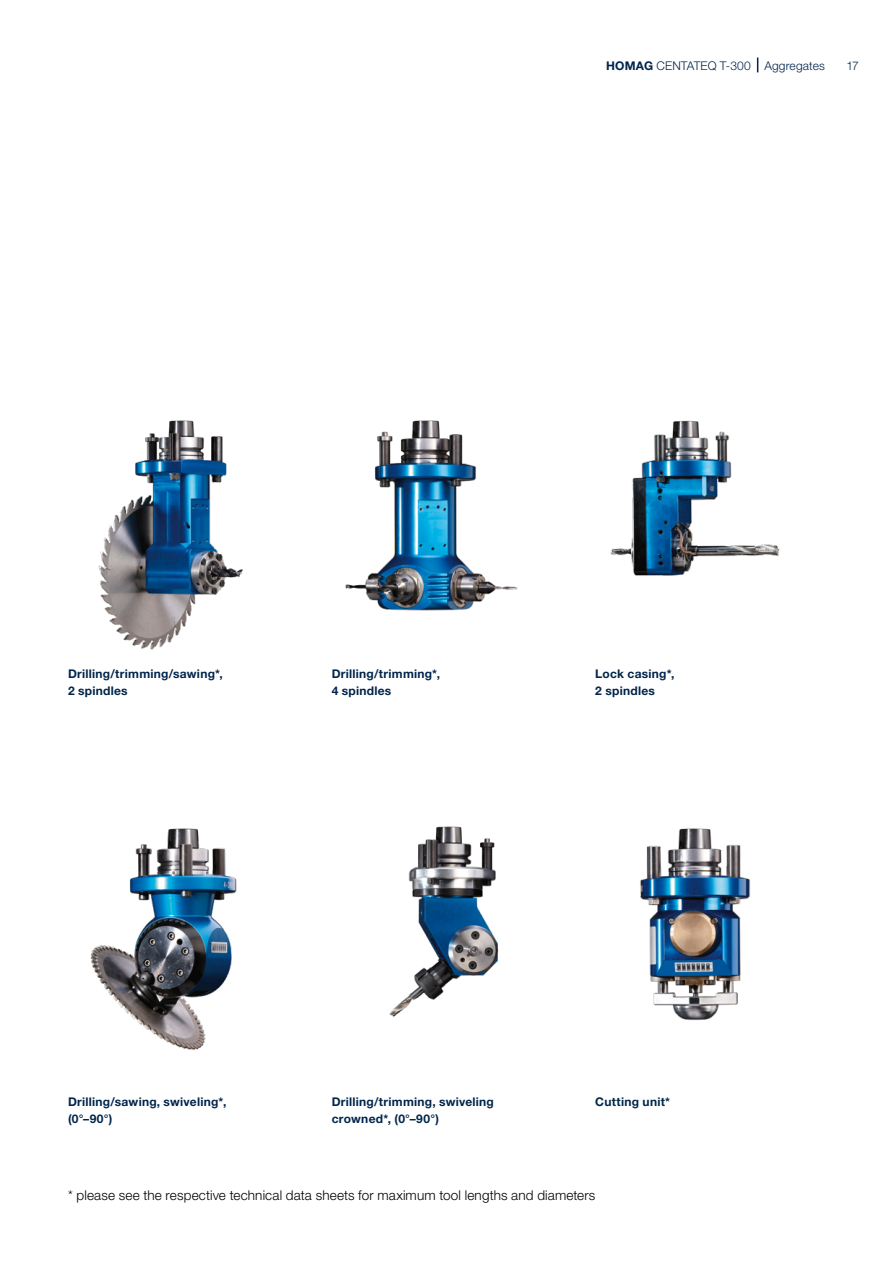
<style>
.page{position:relative;width:893px;height:1263px;background:#fff}
.page>*{position:absolute;margin:0;border:0;box-sizing:border-box;transform-origin:0 0}
.Text_9pt_13_6_light{font:300 13.5px "Helvetica Neue LTW1 G";letter-spacing:.01em;color:#000}
.Text_Bild_8Pt_11_5pt{font:700 12px/17.2px "Helvetica Neue LTW1 G";letter-spacing:.025em;color:#00254b}
._01_Musterseiten_Rub{font:300 12px "Helvetica Neue LTW1 G";letter-spacing:.01em;color:#00254b}
.s1{font-weight:700}
</style>
<div class="page">
<img style="left:98px;top:420px;width:145px;height:230px">
<img style="left:345px;top:420px;width:173px;height:191px">
<img style="left:610px;top:420px;width:170px;height:156px">
<img style="left:90px;top:828px;width:147px;height:222px">
<img style="left:389px;top:826px;width:110px;height:191px">
<img style="left:640px;top:828px;width:111px;height:193px">
<svg style="left:757px;top:58px;width:1px;height:14px"></svg>
<p class="_01_Musterseiten_Rub" style="left:606px;top:58px;width:220px"><span class="s1">HOMAG</span> CENTATEQ T-300 Aggregates</p>
<p class="_01_Musterseiten_Rub" style="left:846px;top:58px;width:14px">17</p>
<p class="Text_Bild_8Pt_11_5pt" style="left:68px;top:665px;width:156px">Drilling/trimming/sawing*,<br>2 spindles</p>
<p class="Text_Bild_8Pt_11_5pt" style="left:332px;top:665px;width:110px">Drilling/trimming*,<br>4 spindles</p>
<p class="Text_Bild_8Pt_11_5pt" style="left:595px;top:665px;width:81px">Lock casing*,<br>2 spindles</p>
<p class="Text_Bild_8Pt_11_5pt" style="left:68px;top:1093px;width:160px">Drilling/sawing, swiveling*, (0°–90°)</p>
<p class="Text_Bild_8Pt_11_5pt" style="left:332px;top:1093px;width:164px">Drilling/trimming, swiveling crowned*, (0°–90°)</p>
<p class="Text_Bild_8Pt_11_5pt" style="left:595px;top:1093px;width:76px">Cutting unit*</p>
<p class="Text_9pt_13_6_light" style="left:68px;top:1186px;width:529px">* please see the respective technical data sheets for maximum tool lengths and diameters</p>
</div>
